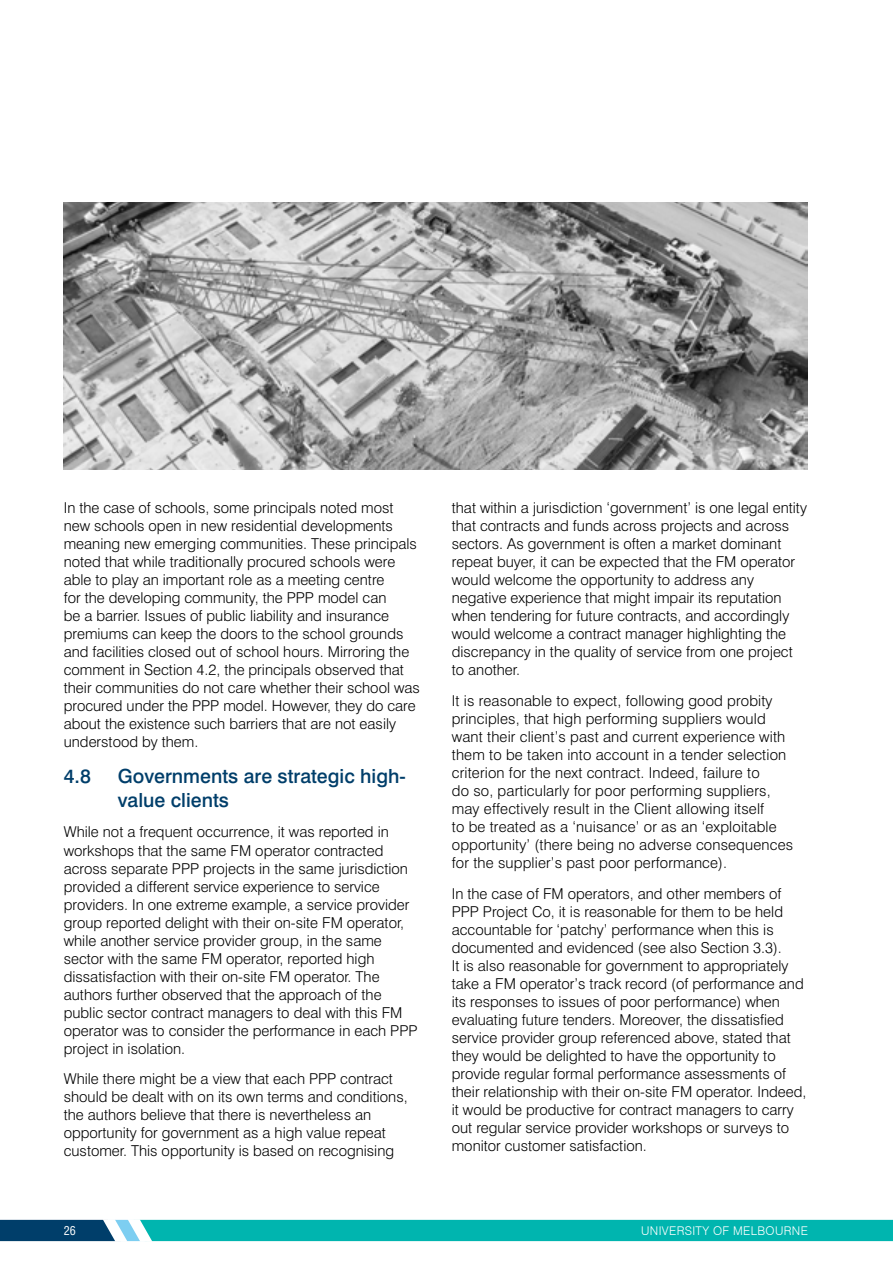
<style>
.page{position:relative;width:893px;height:1263px;background:#fff}
.page>*{position:absolute;margin:0;border:0;box-sizing:border-box;transform-origin:0 0}
.t1{font:500 19.5px/23.4px "Swiss 721 BT";color:#003e6a}
.t2{font:300 15px/18px "Swiss 721 BT";color:#000}
.t3{font:300 12px "Swiss 721 BT";letter-spacing:.03em;color:#fff}
.t4{font:condensed 12px "Swiss 721 BT";color:#fff}
</style>
<div class="page">
<svg style="left:0;top:1219px;width:893px;height:23px;background:#1bafb0"></svg>
<img style="left:64px;top:203px;width:744px;height:266px">
<p class="t2" style="left:64px;top:499px;width:358px">In the case of schools, some principals noted most new schools open in new residential developments meaning new emerging communities. These principals noted that while traditionally procured schools were able to play an important role as a meeting centre<br>for the developing community, the PPP model can<br>be a barrier. Issues of public liability and insurance premiums can keep the doors to the school grounds and facilities closed out of school hours. Mirroring the comment in Section 4.2, the principals observed that their communities do not care whether their school was procured under the PPP model. However, they do care about the existence such barriers that are not easily understood by them.</p>
<h1 class="t1" style="left:64px;top:764px;width:29px">4.8</h1>
<h1 class="t1" style="left:118px;top:764px;width:289px">Governments are strategic high&shy;value clients</h1>
<p class="t2" style="left:64px;top:823px;width:355px">While not a frequent occurrence, it was reported in workshops that the same FM operator contracted across separate PPP projects in the same jurisdiction provided a different service experience to service providers. In one extreme example, a service provider group reported delight with their on-site FM operator, while another service provider group, in the same sector with the same FM operator, reported high dissatisfaction with their on-site FM operator. The authors further observed that the approach of the public sector contract managers to deal with this FM operator was to consider the performance in each PPP project in isolation.</p>
<p class="t2" style="left:64px;top:1070px;width:345px">While there might be a view that each PPP contract should be dealt with on its own terms and conditions, the authors believe that there is nevertheless an opportunity for government as a high value repeat customer. This opportunity is based on recognising</p>
<p class="t2" style="left:452px;top:499px;width:357px">that within a jurisdiction ‘government’ is one legal entity that contracts and funds across projects and across sectors. As government is often a market dominant repeat buyer, it can be expected that the FM operator would welcome the opportunity to address any negative experience that might impair its reputation when tendering for future contracts, and accordingly would welcome a contract manager highlighting the discrepancy in the quality of service from one project to another.</p>
<p class="t2" style="left:452px;top:691px;width:343px">It is reasonable to expect, following good probity principles, that high performing suppliers would want their client’s past and current experience with them to be taken into account in a tender selection criterion for the next contract. Indeed, failure to<br>do so, particularly for poor performing suppliers, may effectively result in the Client allowing itself<br>to be treated as a ‘nuisance’ or as an ‘exploitable opportunity’ (there being no adverse consequences for the supplier’s past poor performance).</p>
<p class="t2" style="left:452px;top:884px;width:356px">In the case of FM operators, and other members of PPP Project Co, it is reasonable for them to be held accountable for ‘patchy’ performance when this is documented and evidenced (see also Section 3.3).<br>It is also reasonable for government to appropriately take a FM operator’s track record (of performance and its responses to issues of poor performance) when evaluating future tenders. Moreover, the dissatisfied service provider group referenced above, stated that they would be delighted to have the opportunity to provide regular formal performance assessments of their relationship with their on-site FM operator. Indeed, it would be productive for contract managers to carry out regular service provider workshops or surveys to monitor customer satisfaction.</p>
<p class="t4" style="left:64px;top:1223px;width:13px">26</p>
<p class="t3" style="left:641px;top:1223px;width:168px">UNIVERSITY OF MELBOURNE</p>
</div>
